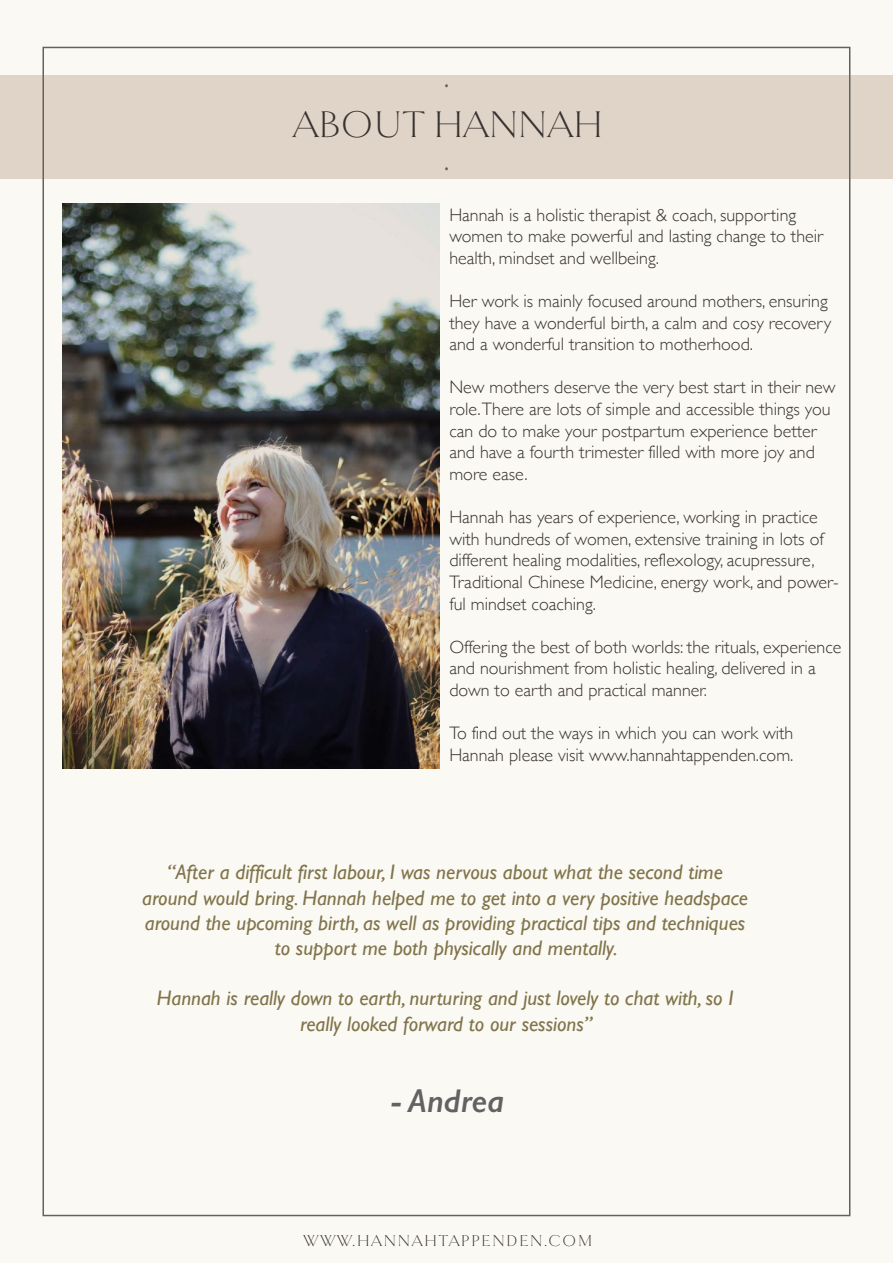
<style>
.page{position:relative;width:893px;height:1263px;background:#fbf9f4}
.page>*{position:absolute;margin:0;border:0;box-sizing:border-box;transform-origin:0 0}
.t1{font:300 39px "Goldenbook";color:#38322f}
.t2{font:italic 600 33px "Gill Sans";color:#636262}
.t3{font:italic 21px/25.2px "Gill Sans";color:#80744a;text-align:center}
.t4{font:300 18px/21.6px "Gill Sans";color:#38322f}
.t5{font:300 16.5px "Goldenbook";letter-spacing:.1em;color:#38322f}
</style>
<div class="page">
<div style="left:0;top:75px;width:893px;height:104px;background:#e0d4c9"></div>
<img style="left:62px;top:203px;width:377px;height:566px">
<h1 class="t1" style="left:293px;top:102px;width:312px">ABOUT HANNAH</h1>
<p class="t4" style="left:449px;top:203px;width:375px">Hannah is a holistic therapist &amp; coach, supporting women to make powerful and lasting change to their health, mindset and wellbeing.</p>
<p class="t4" style="left:449px;top:290px;width:383px">Her work is mainly focused around mothers, ensuring they have a wonderful birth, a calm and cosy recovery and a wonderful transition to motherhood.</p>
<p class="t4" style="left:449px;top:376px;width:388px">New mothers deserve the very best start in their new role.There are lots of simple and accessible things you can do to make your postpartum experience better and have a fourth trimester filled with more joy and more ease.</p>
<p class="t4" style="left:449px;top:506px;width:391px">Hannah has years of experience, working in practice with hundreds of women, extensive training in lots of different healing modalities, reflexology, acupressure, Traditional Chinese Medicine, energy work, and power&shy;ful mindset coaching.</p>
<p class="t4" style="left:449px;top:635px;width:394px">Offering the best of both worlds: the rituals, experience and nourishment from holistic healing, delivered in a down to earth and practical manner.</p>
<p class="t4" style="left:449px;top:722px;width:346px">To find out the ways in which you can work with<br>Hannah please visit www.hannahtappenden.com.</p>
<p class="t3" style="left:142px;top:860px;width:607px">“After a difficult first labour, I was nervous about what the second time around would bring. Hannah helped me to get into a very positive headspace around the upcoming birth, as well as providing practical tips and techniques to support me both physically and mentally.</p>
<p class="t3" style="left:157px;top:986px;width:578px">Hannah is really down to earth, nurturing and just lovely to chat with, so I really looked forward to our sessions”</p>
<h2 class="t2" style="left:391px;top:1081px;width:115px">- Andrea</h2>
<p class="t5" style="left:304px;top:1231px;width:290px">WWW.HANNAHTAPPENDEN.COM</p>
</div>
